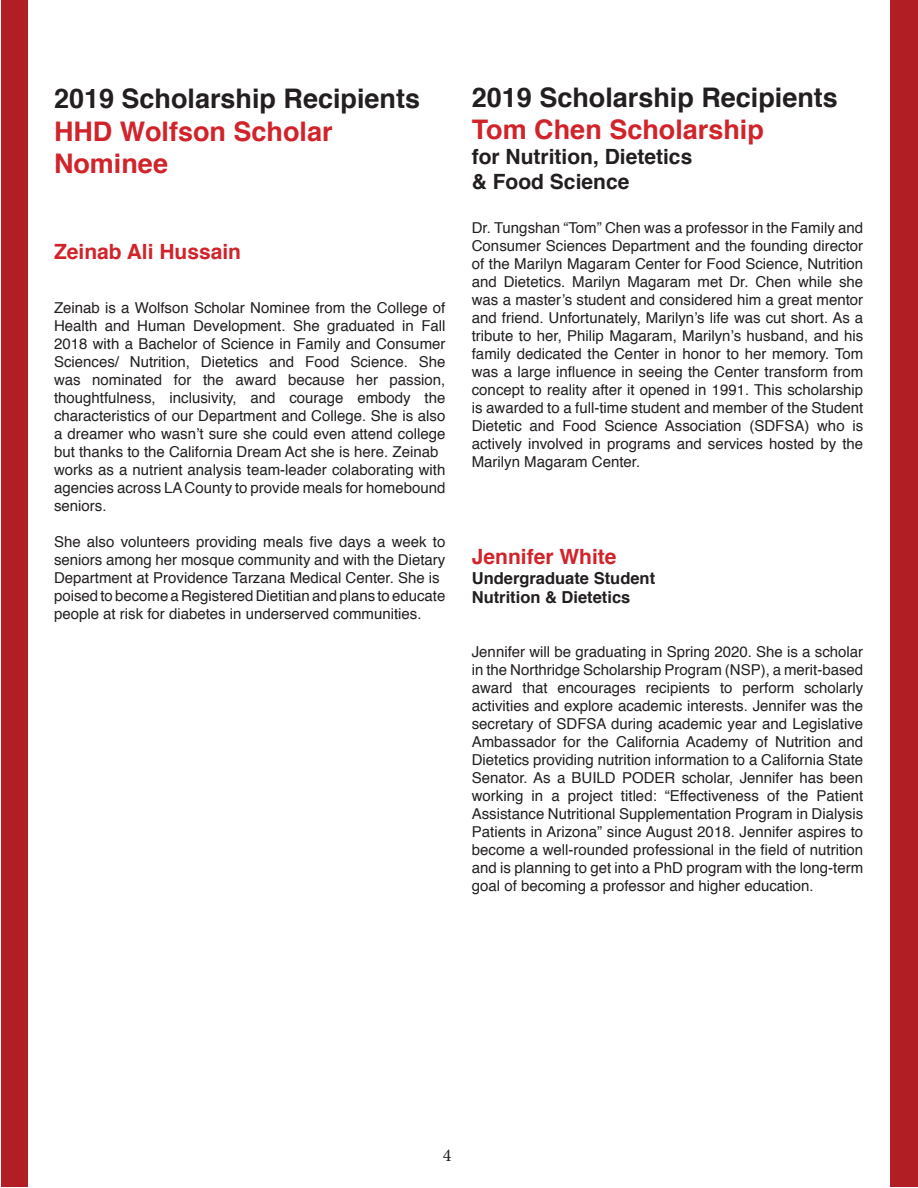
<style>
.page{position:relative;width:918px;height:1188px;background:#fff}
.page>*{position:absolute;margin:0;border:0;box-sizing:border-box;transform-origin:0 0}
.t1{font:700 27px "Helvetica";color:#231f20}
.t2{font:700 27px/32.4px "Helvetica";color:#d1232a}
.t3{font:700 21px/25.2px "Helvetica";color:#231f20}
.t4{font:700 21px "Helvetica";color:#d1232a}
.t5{font:18px "Minion Pro";color:#231f20}
.t6{font:700 16.5px/19.8px "Helvetica";color:#231f20}
.t7{font:15px/18px "Helvetica";color:#231f20;text-align:justify}
</style>
<div class="page">
<div style="left:1px;top:1px;width:27px;height:1186px;background:#b11f25"></div>
<div style="left:890px;top:1px;width:27px;height:1186px;background:#b11f25"></div>
<hr style="left:916px;top:1px;width:2px;height:1186px;background:#b11f25">
<h1 class="t1" style="left:54px;top:77px;width:368px">2019 Scholarship Recipients</h1>
<h1 class="t2" style="left:54px;top:115px;width:280px">HHD Wolfson Scholar<br>Nominee</h1>
<h2 class="t4" style="left:54px;top:235px;width:189px">Zeinab Ali Hussain</h2>
<p class="t7" style="left:54px;top:300px;width:393px;text-align:left">Zeinab is a Wolfson Scholar Nominee from the College of Health and Human Development. She graduated in Fall 2018 with a Bachelor of Science in Family and Consumer Sciences/ Nutrition, Dietetics and Food Science. She was nominated for the award because her passion, thoughtfulness, inclusivity, and courage embody the characteristics of our Department and College. She is also a dreamer who wasn’t sure she could even attend college but thanks to the California Dream Act she is here. Zeinab works as a nutrient analysis team-leader colaborating with agencies across LA County to provide meals for homebound seniors.</p>
<p class="t7" style="left:54px;top:534px;width:393px;text-align:left">She also volunteers providing meals five days a week to seniors among her mosque community and with the Dietary Department at Providence Tarzana Medical Center. She is poised to become a Registered Dietitian and plans to educate people at risk for diabetes in underserved communities.</p>
<h1 class="t1" style="left:472px;top:75px;width:368px">2019 Scholarship Recipients</h1>
<h1 class="t2" style="left:472px;top:114px;width:294px">Tom Chen Scholarship</h1>
<h2 class="t3" style="left:472px;top:145px;width:222px">for Nutrition, Dietetics &amp; Food Science</h2>
<p class="t7" style="left:472px;top:219px;width:393px">Dr. Tungshan “Tom” Chen was a professor in the Family and Consumer Sciences Department and the founding director of the Marilyn Magaram Center for Food Science, Nutrition and Dietetics. Marilyn Magaram met Dr. Chen while she was a master’s student and considered him a great mentor and friend. Unfortunately, Marilyn’s life was cut short. As a tribute to her, Philip Magaram, Marilyn’s husband, and his family dedicated the Center in honor to her memory. Tom was a large influence in seeing the Center transform from concept to reality after it opened in 1991. This scholarship is awarded to a full-time student and member of the Student Dietetic and Food Science Association (SDFSA) who is actively involved in programs and services hosted by the Marilyn Magaram Center.</p>
<h2 class="t4" style="left:472px;top:540px;width:146px">Jennifer White</h2>
<p class="t6" style="left:472px;top:568px;width:185px">Undergraduate Student<br>Nutrition &amp; Dietetics</p>
<p class="t7" style="left:472px;top:644px;width:393px">Jennifer will be graduating in Spring 2020. She is a scholar in the Northridge Scholarship Program (NSP), a merit-based award that encourages recipients to perform scholarly activities and explore academic interests. Jennifer was the secretary of SDFSA during academic year and Legislative Ambassador for the California Academy of Nutrition and Dietetics providing nutrition information to a California State Senator. As a BUILD PODER scholar, Jennifer has been working in a project titled: “Effectiveness of the Patient Assistance Nutritional Supplementation Program in Dialysis Patients in Arizona” since August 2018. Jennifer aspires to become a well-rounded professional in the field of nutrition and is planning to get into a PhD program with the long-term goal of becoming a professor and higher education.</p>
<p class="t5" style="left:443px;top:1143px;width:10px">4</p>
</div>
